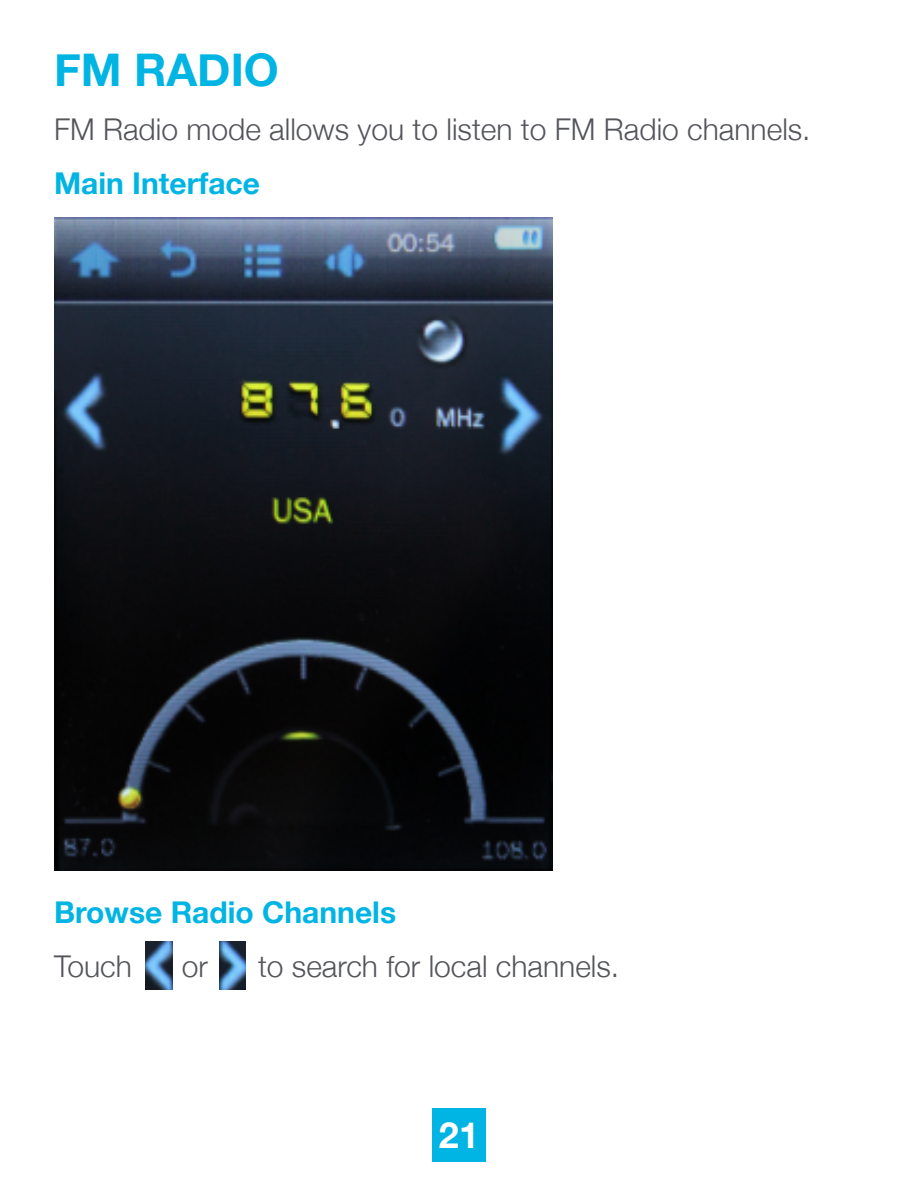
<style>
.page{position:relative;width:918px;height:1188px;background:#fff}
.page>*{position:absolute;margin:0;border:0;box-sizing:border-box;transform-origin:0 0}
.t1{font:700 45px "Helvetica Neue";color:#00b4e3}
.t2{font:700 36px "Helvetica Neue";color:#fff}
.t3{font:300 30px "Helvetica Neue";color:#54555a}
.t4{font:700 30px "Helvetica Neue";color:#00b4e3}
</style>
<div class="page">
<div style="left:432px;top:1108px;width:54px;height:54px;background:#00b4e3"></div>
<img style="left:54px;top:218px;width:499px;height:653px">
<img style="left:146px;top:942px;width:26px;height:48px">
<img style="left:220px;top:942px;width:26px;height:48px">
<h1 class="t1" style="left:54px;top:35px;width:226px">FM RADIO</h1>
<p class="t3" style="left:54px;top:105px;width:758px">FM Radio mode allows you to listen to FM Radio channels.</p>
<p class="t4" style="left:54px;top:160px;width:208px">Main Interface</p>
<p class="t4" style="left:54px;top:889px;width:344px">Browse Radio Channels</p>
<p class="t3" style="left:54px;top:943px;width:79px">Touch</p>
<p class="t3" style="left:182px;top:943px;width:28px">or</p>
<p class="t3" style="left:258px;top:943px;width:363px">to search for local channels.</p>
<p class="t2" style="left:439px;top:1107px;width:42px">21</p>
</div>
